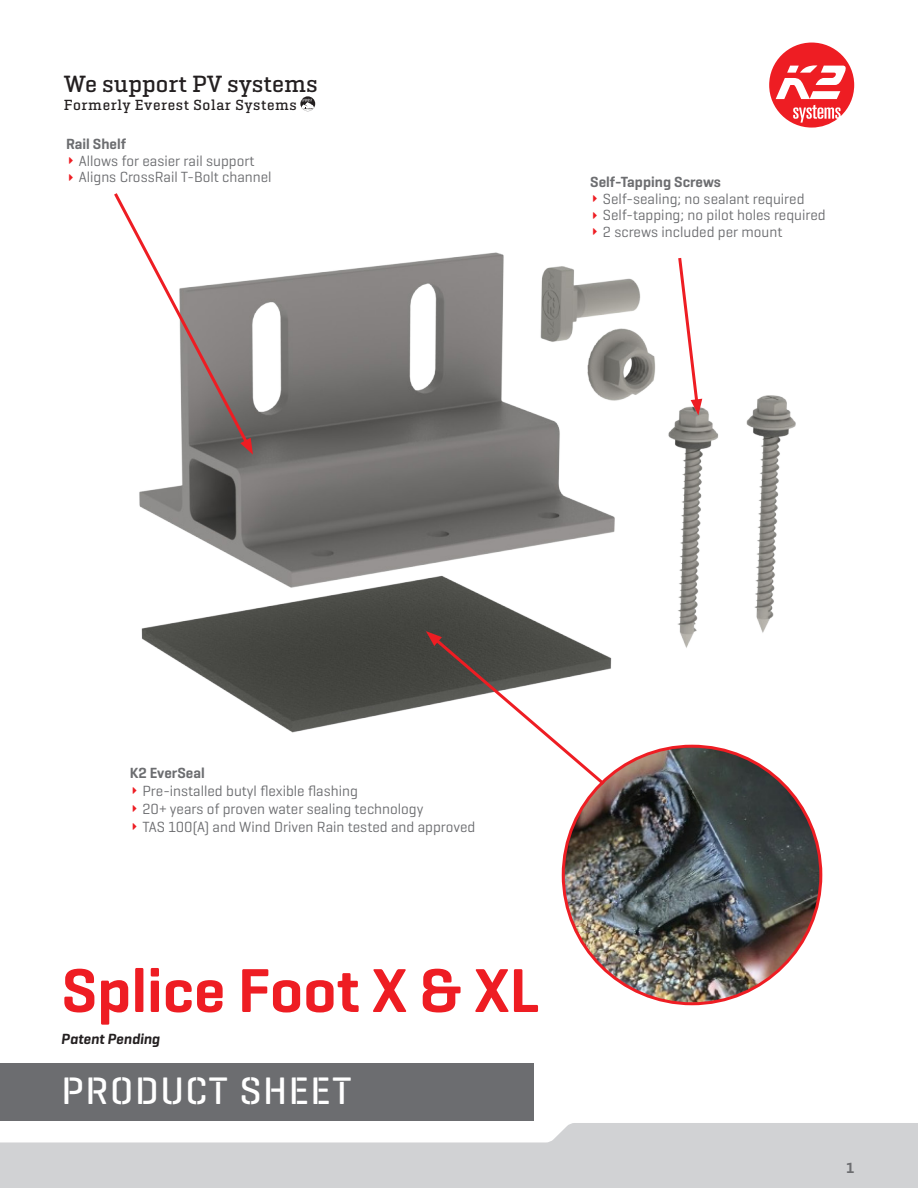
<style>
.page{position:relative;width:918px;height:1188px;background:#fff}
.page>*{position:absolute;margin:0;border:0;box-sizing:border-box;transform-origin:0 0}
.Title_H3{font:600 63px "K2 Geogrotesque";color:#ee1d23}
.Title_H2{font:500 39px "K2 Geogrotesque Stencil B";letter-spacing:.04em;color:#fff}
.Title_H1{font:500 24px "K2 Geogrotesque Slab";color:#231f20}
.t1{font:15px "K2 Geogrotesque";color:#6c6d70}
.t2{font:600 15px "K2 Geogrotesque";color:#6c6d70}
.Title_H2-2{font:500 15px "K2 Geogrotesque Slab";letter-spacing:.04em;color:#231f20}
.Basics{font:italic 600 15px "K2 Geogrotesque";color:#231f20}
</style>
<div class="page">
<svg style="left:0;top:1123px;width:918px;height:65px;fill:#d1d2d4"></svg>
<svg style="left:769px;top:43px;width:85px;height:49px"></svg>
<img style="left:139px;top:92px;width:715px;height:680px">
<img style="left:563px;top:746px;width:258px;height:258px;border-radius:129px">
<svg style="left:426px;top:631px;width:182px;height:157px"></svg>
<svg style="left:114px;top:190px;width:139px;height:265px"></svg>
<svg style="left:676px;top:255px;width:26px;height:160px"></svg>
<div style="left:0;top:1063px;width:534px;height:57px;background:#6c6d70"></div>
<svg style="left:593px;top:195px;width:4px;height:7px"></svg>
<svg style="left:593px;top:212px;width:4px;height:7px"></svg>
<svg style="left:593px;top:228px;width:4px;height:7px"></svg>
<p class="Title_H1" style="left:64px;top:69px;width:255px">We support PV systems</p>
<p class="Title_H2-2" style="left:64px;top:96px;width:235px">Formerly Everest Solar Systems</p>
<h3 class="t2" style="left:66px;top:135px;width:62px">Rail Shelf</h3>
<p class="t1" style="left:79px;top:151px;width:177px">Allows for easier rail support</p>
<p class="t1" style="left:79px;top:168px;width:194px">Aligns CrossRail T-Bolt channel</p>
<h3 class="t2" style="left:590px;top:173px;width:132px">Self-Tapping Screws</h3>
<p class="t1" style="left:603px;top:189px;width:203px">Self-sealing; no sealant required</p>
<p class="t1" style="left:603px;top:206px;width:224px">Self-tapping; no pilot holes required</p>
<p class="t1" style="left:603px;top:222px;width:181px">2 screws included per mount</p>
<h3 class="t2" style="left:130px;top:763px;width:77px">K2 EverSeal</h3>
<p class="t1" style="left:142px;top:781px;width:217px">Pre-installed butyl flexible flashing</p>
<p class="t1" style="left:142px;top:799px;width:283px">20+ years of proven water sealing technology</p>
<p class="t1" style="left:142px;top:817px;width:334px">TAS 100(A) and Wind Driven Rain tested and approved</p>
<p class="Title_H3" style="left:62px;top:951px;width:479px">Splice Foot X &amp; XL</p>
<p class="Basics" style="left:62px;top:1030px;width:100px">Patent Pending</p>
<p class="Title_H2" style="left:62px;top:1066px;width:291px">PRODUCT SHEET</p>
<p class="t2" style="left:846px;top:1159px;width:9px">1</p>
</div>
